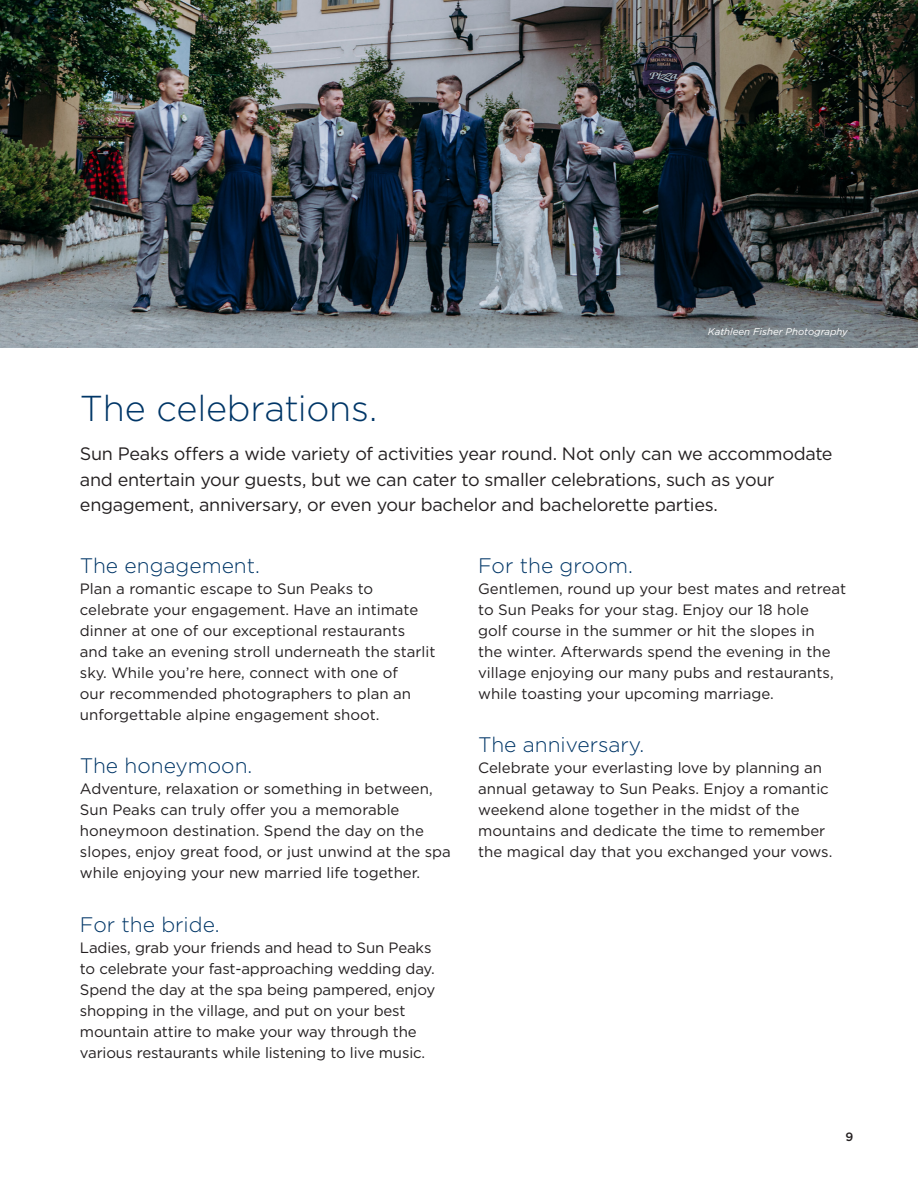
<style>
.page{position:relative;width:918px;height:1188px;background:#fff}
.page>*{position:absolute;margin:0;border:0;box-sizing:border-box;transform-origin:0 0}
.Headline{font:300 36px "Gotham";letter-spacing:-.01em;color:#003667}
.Headline_Small{font:300 21px "Gotham";color:#003667}
.Intro{font:18px/25.5px "Gotham";letter-spacing:-.015em;color:#231f20}
.Headline_Small-2{font:15px/21px "Gotham";color:#231f20}
.t1{font:500 12px "Gotham";color:#231f20}
.Venue_Name{font:italic 9.75px "Gotham";color:#fff}
</style>
<div class="page">
<img style="left:1px;top:0;width:917px;height:348px">
<img style="left:0;top:0;width:1px;height:1188px">
<p class="Venue_Name" style="left:708px;top:325px;width:141px">Kathleen Fisher Photography</p>
<p class="Headline" style="left:80px;top:386px;width:299px">The celebrations.</p>
<p class="Intro" style="left:80px;top:441px;width:754px">Sun Peaks offers a wide variety of activities year round. Not only can we accommodate and entertain your guests, but we can cater to smaller celebrations, such as your engagement, anniversary, or even your bachelor and bachelorette parties.</p>
<p class="Headline_Small" style="left:80px;top:552px;width:182px">The engagement.</p>
<p class="Headline_Small-2" style="left:80px;top:578px;width:357px">Plan a romantic escape to Sun Peaks to celebrate your engagement. Have an intimate dinner at one of our exceptional restaurants and take an evening stroll underneath the starlit sky. While you’re here, connect with one of<br>our recommended photographers to plan an unforgettable alpine engagement shoot.</p>
<p class="Headline_Small" style="left:80px;top:753px;width:174px">The honeymoon.</p>
<p class="Headline_Small-2" style="left:80px;top:778px;width:372px">Adventure, relaxation or something in between, Sun Peaks can truly offer you a memorable honeymoon destination. Spend the day on the slopes, enjoy great food, or just unwind at the spa while enjoying your new married life together.</p>
<p class="Headline_Small" style="left:80px;top:911px;width:141px">For the bride.</p>
<p class="Headline_Small-2" style="left:80px;top:937px;width:357px">Ladies, grab your friends and head to Sun Peaks to celebrate your fast-approaching wedding day.<br>Spend the day at the spa being pampered, enjoy shopping in the village, and put on your best mountain attire to make your way through the various restaurants while listening to live music.</p>
<p class="Headline_Small" style="left:478px;top:552px;width:156px">For the groom.</p>
<p class="Headline_Small-2" style="left:478px;top:578px;width:369px">Gentlemen, round up your best mates and retreat to Sun Peaks for your stag. Enjoy our 18 hole<br>golf course in the summer or hit the slopes in<br>the winter. Afterwards spend the evening in the village enjoying our many pubs and restaurants, while toasting your upcoming marriage.</p>
<p class="Headline_Small" style="left:478px;top:732px;width:168px">The anniversary.</p>
<p class="Headline_Small-2" style="left:478px;top:757px;width:356px">Celebrate your everlasting love by planning an annual getaway to Sun Peaks. Enjoy a romantic weekend alone together in the midst of the mountains and dedicate the time to remember the magical day that you exchanged your vows.</p>
<p class="t1" style="left:845px;top:1129px;width:9px">9</p>
</div>
